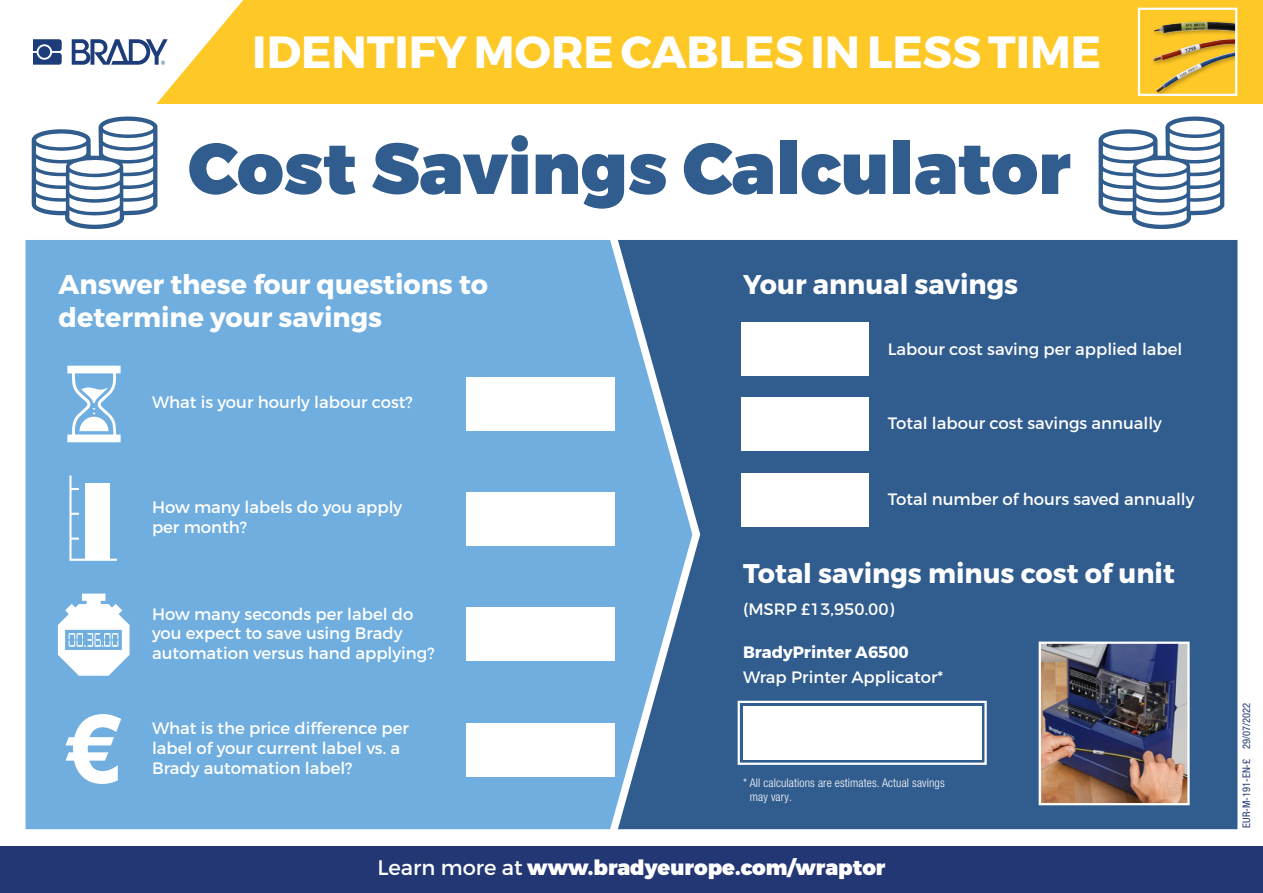
<style>
.page{position:relative;width:1263px;height:893px;background:#fff}
.page>*{position:absolute;margin:0;border:0;box-sizing:border-box;transform-origin:0 0}
.t1{font:900 72px "Montserrat";color:#315c8e}
.t2{font:700 45px "Montserrat";color:#fff}
.t3{font:700 27px/32.4px "Montserrat";color:#fff}
.t4{font:900 21px "Montserrat";color:#fff}
.t5{font:16.5px/19.8px "Montserrat";color:#fff}
.t6{font:700 16.5px "Montserrat";color:#fff}
.t7{font:300 condensed 12px/14.4px "Helvetica Neue LT Pro";letter-spacing:.01em;color:#fff}
.t8{font:condensed 10.5px "Helvetica Neue LT Pro";color:#243775}
.s1{font-weight:400}
</style>
<div class="page">
<div style="left:704px;top:240px;width:533px;height:589px;background:#315c8e"></div>
<div style="left:0;top:847px;width:1263px;height:46px;background:#243775"></div>
<div style="left:156px;top:0;width:1107px;height:104px;background:#fec827"></div>
<svg style="left:33px;top:39px;width:29px;height:26px"></svg>
<div style="left:39px;top:46px;width:11px;height:12px;background:#1d3d7a;border-radius:50%"></div>
<svg style="left:72px;top:39px;width:96px;height:26px"></svg>
<svg style="left:25px;top:240px;width:679px;height:590px;background:#6da9d9"></svg>
<svg style="left:58px;top:594px;width:72px;height:82px"></svg>
<div style="left:466px;top:377px;width:148px;height:54px;background:#fff"></div>
<div style="left:466px;top:493px;width:148px;height:53px;background:#fff"></div>
<div style="left:466px;top:608px;width:148px;height:53px;background:#fff"></div>
<div style="left:466px;top:723px;width:148px;height:53px;background:#fff"></div>
<svg style="left:67px;top:366px;width:54px;height:76px"></svg>
<svg style="left:69px;top:476px;width:48px;height:85px"></svg>
<svg style="left:31px;top:116px;width:127px;height:113px"></svg>
<svg style="left:66px;top:714px;width:55px;height:70px"></svg>
<svg style="left:1098px;top:116px;width:127px;height:113px"></svg>
<div style="left:1151px;top:19px;width:85px;height:76px;background:#000;opacity:.3"></div>
<img style="left:1154px;top:22px;width:48px;height:11px">
<div style="left:1138px;top:8px;width:99px;height:88px;border:2px solid #fff"></div>
<div style="left:741px;top:323px;width:127px;height:53px;background:#fff"></div>
<div style="left:741px;top:398px;width:127px;height:53px;background:#fff"></div>
<div style="left:741px;top:473px;width:127px;height:54px;background:#fff"></div>
<img style="left:1042px;top:645px;width:144px;height:157px">
<div style="left:1039px;top:642px;width:150px;height:163px;border:2px solid #fff"></div>
<div style="left:743px;top:706px;width:238px;height:53px;background:#fff"></div>
<div style="left:738px;top:701px;width:249px;height:64px;border:2px solid #fff"></div>
<h2 class="t2" style="left:252px;top:24px;width:850px">IDENTIFY MORE CABLES IN LESS TIME</h2>
<h1 class="t1" style="left:188px;top:123px;width:884px">Cost Savings Calculator</h1>
<h3 class="t3" style="left:59px;top:269px;width:431px">Answer these four questions to determine your savings</h3>
<p class="t5" style="left:152px;top:393px;width:262px">What is your hourly labour cost?</p>
<p class="t5" style="left:152px;top:497px;width:252px">How many labels do you apply per month?</p>
<p class="t5" style="left:152px;top:604px;width:284px">How many seconds per label do you expect to save using Brady automation versus hand applying?</p>
<p class="t5" style="left:152px;top:718px;width:258px">What is the price difference per label of your current label vs. a<br>Brady automation label?</p>
<h3 class="t3" style="left:743px;top:269px;width:277px">Your annual savings</h3>
<p class="t5" style="left:888px;top:339px;width:296px">Labour cost saving per applied label</p>
<p class="t5" style="left:888px;top:413px;width:276px">Total labour cost savings annually</p>
<p class="t5" style="left:888px;top:489px;width:308px">Total number of hours saved annually</p>
<h3 class="t3" style="left:743px;top:557px;width:433px">Total savings minus cost of unit</h3>
<p class="t5" style="left:743px;top:600px;width:153px">(MSRP £13,950.00)</p>
<p class="t6" style="left:743px;top:641px;width:167px">BradyPrinter A6500</p>
<p class="t5" style="left:743px;top:667px;width:202px">Wrap Printer Applicator*</p>
<p class="t7" style="left:750px;top:775px;width:196px;text-indent:-7px">* All calculations are estimates. Actual savings may vary.</p>
<p class="t4" style="left:377px;top:855px;width:510px"><span class="s1">Learn more at</span> www.bradyeurope.com/wraptor</p>
<p class="t8" style="left:1240px;top:828px;width:126px;rotate:-90deg">EUR-M-191-EN-£ 29/07/2022</p>
</div>
